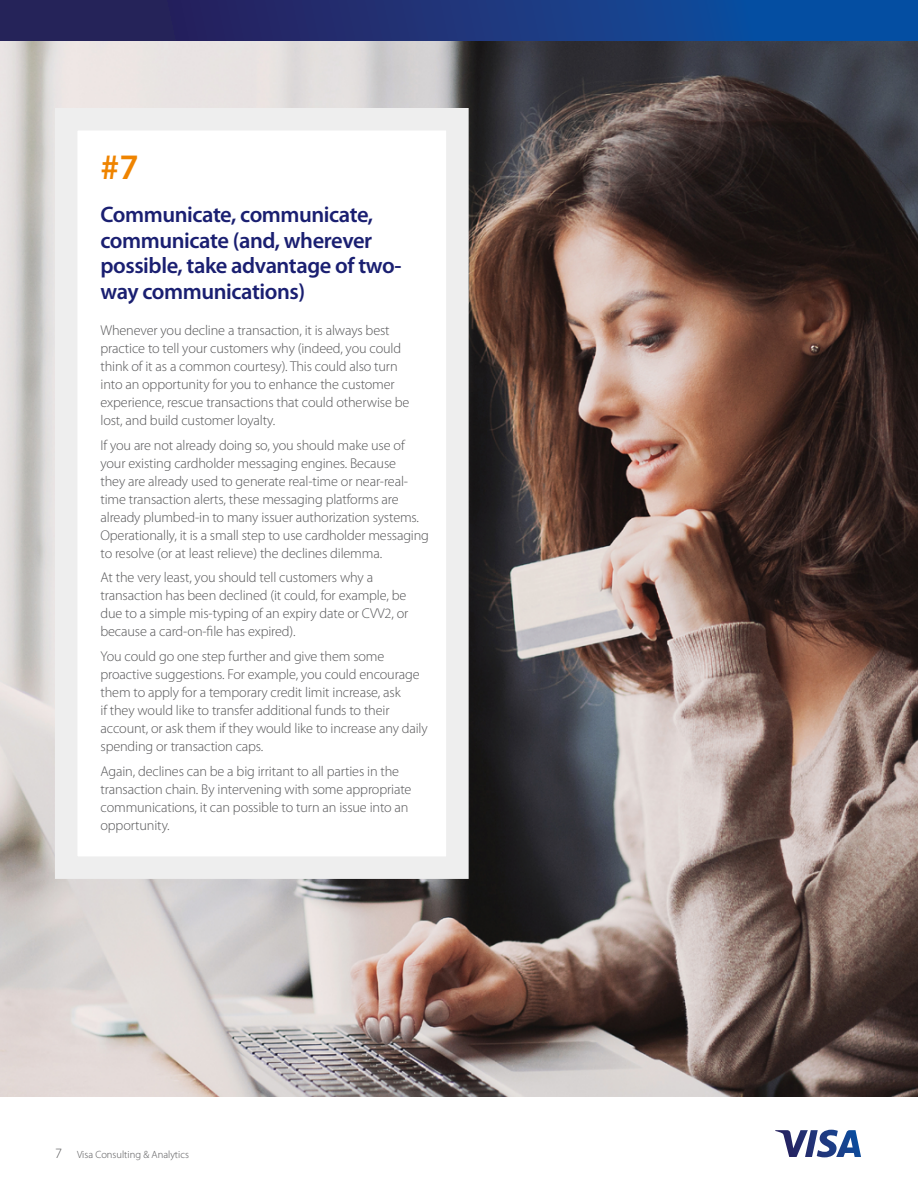
<style>
.page{position:relative;width:918px;height:1188px;background:#fff}
.page>*{position:absolute;margin:0;border:0;box-sizing:border-box;transform-origin:0 0}
.t1{font:600 36px "Myriad Pro";color:#ef8400}
.t2{font:600 22.5px/25.5px "Myriad Pro";letter-spacing:-.02em;color:#1a1f71}
.t3{font:300 14.25px/18px "Myriad Pro";letter-spacing:-.01em;color:#545456}
.t4{font:300 10.5px "Myriad Pro";color:#545456}
.s1{font-size:14.25px}
</style>
<div class="page">
<svg style="left:775px;top:1130px;width:86px;height:27px"></svg>
<div style="left:0;top:0;width:918px;height:41px;background:linear-gradient(to right,#2e1a4e,#0653aa)"></div>
<img style="left:0;top:41px;width:918px;height:1055px">
<div style="left:55px;top:108px;width:414px;height:771px;background:#fff;border:22px solid #eee"></div>
<p class="t1" style="left:100px;top:146px;width:40px">#7</p>
<h3 class="t2" style="left:100px;top:202px;width:303px">Communicate, communicate, communicate (and, wherever possible, take advantage of two&shy;way communications)</h3>
<p class="t3" style="left:100px;top:321px;width:310px">Whenever you decline a transaction, it is always best practice to tell your customers why (indeed, you could think of it as a common courtesy). This could also turn into an opportunity for you to enhance the customer experience, rescue transactions that could otherwise be lost, and build customer loyalty.</p>
<p class="t3" style="left:100px;top:436px;width:330px">If you are not already doing so, you should make use of your existing cardholder messaging engines. Because<br>they are already used to generate real-time or near-real&shy;time transaction alerts, these messaging platforms are already plumbed-in to many issuer authorization systems.<br>Operationally, it is a small step to use cardholder messaging to resolve (or at least relieve) the declines dilemma.</p>
<p class="t3" style="left:100px;top:569px;width:309px">At the very least, you should tell customers why a transaction has been declined (it could, for example, be due to a simple mis-typing of an expiry date or CVV2, or because a card-on-fle has expired).</p>
<p class="t3" style="left:100px;top:648px;width:329px">You could go one step further and give them some proactive suggestions. For example, you could encourage them to apply for a temporary credit limit increase, ask<br>if they would like to transfer additional funds to their account, or ask them if they would like to increase any daily spending or transaction caps.</p>
<p class="t3" style="left:100px;top:762px;width:313px">Again, declines can be a big irritant to all parties in the transaction chain. By intervening with some appropriate communications, it can possible to turn an issue into an opportunity.</p>
<p class="t4" style="left:55px;top:1148px;width:135px"><span class="s1">7</span> Visa Consulting &amp; Analytics</p>
</div>
